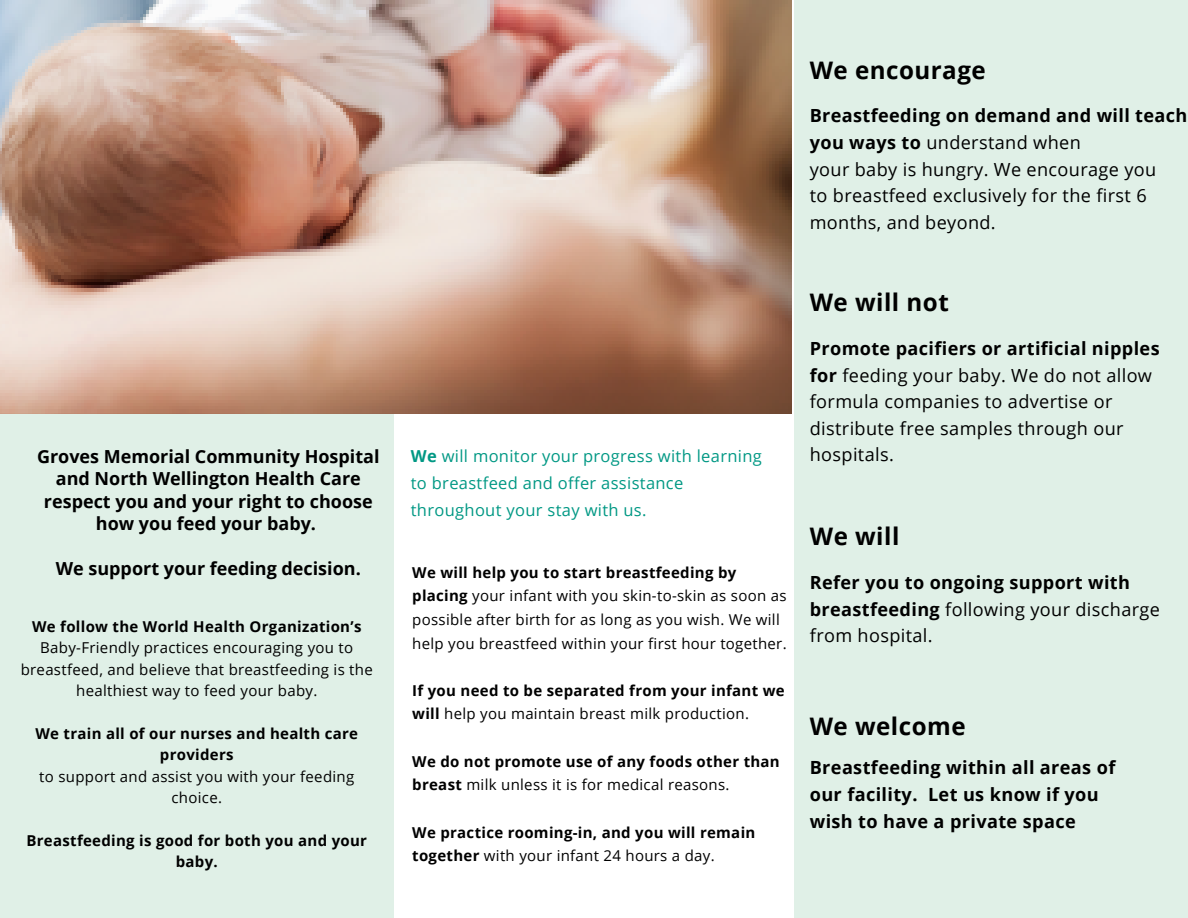
<style>
.page{position:relative;width:1188px;height:918px;background:#e0f0e7}
.page>*{position:absolute;margin:0;border:0;box-sizing:border-box;transform-origin:0 0}
.t1{font:700 24.15px "Open Sans";letter-spacing:.02em;color:#000}
.t2{font:18.15px/26.5px "Open Sans";letter-spacing:.02em;color:#000}
.t3{font:700 18.15px/27px "Open Sans";letter-spacing:.02em;color:#000}
.t4{font:700 18px/22.5px "Open Sans";color:#000;text-align:center}
.t5{font:16.5px/27px "Open Sans";letter-spacing:.02em;color:#009884}
.t6{font:700 15px/23.7px "Open Sans";letter-spacing:.02em;color:#000}
.t7{font:15px/21.3px "Open Sans";letter-spacing:.02em;color:#000;text-align:center}
.s1{font-weight:700}
.s2{font-weight:400}
</style>
<div class="page">
<div style="left:394px;top:0;width:400px;height:918px;background:#fff"></div>
<img style="left:0;top:0;width:792px;height:414px">
<p class="t4" style="left:37px;top:445px;width:344px">Groves Memorial Community Hospital and North Wellington Health Care respect you and your right to choose how you feed your baby.</p>
<p class="t4" style="left:56px;top:557px;width:306px">We support your feeding decision.</p>
<p class="t6" style="left:32px;top:614px;width:331px">We follow the World Health Organization’s</p>
<p class="t7" style="left:21px;top:637px;width:354px">Baby-Friendly practices encouraging you to breastfeed, and believe that breastfeeding is the healthiest way to feed your baby.</p>
<p class="t6" style="left:35px;top:722px;width:324px;line-height:21.3px;text-align:center">We train all of our nurses and health care providers</p>
<p class="t7" style="left:39px;top:765px;width:317px">to support and assist you with your feeding choice.</p>
<p class="t6" style="left:26px;top:829px;width:342px;line-height:21.3px;text-align:center">Breastfeeding is good for both you and your baby.</p>
<p class="t5" style="left:411px;top:442px;width:353px"><span class="s1">We</span> will monitor your progress with learning to breastfeed and offer assistance throughout your stay with us.</p>
<p class="t7" style="left:412px;top:560px;width:376px;line-height:23.7px;text-align:left"><span class="s1">We will help you to start breastfeeding by placing</span> your infant with you skin-to-skin as soon as possible after birth for as long as you wish. We will help you breastfeed within your first hour together.</p>
<p class="t6" style="left:412px;top:678px;width:374px">If you need to be separated from your infant we will <span class="s2">help you maintain breast milk production.</span></p>
<p class="t6" style="left:412px;top:749px;width:369px">We do not promote use of any foods other than breast <span class="s2">milk unless it is for medical reasons.</span></p>
<p class="t6" style="left:412px;top:820px;width:345px">We practice rooming-in, and you will remain together <span class="s2">with your infant 24 hours a day.</span></p>
<h1 class="t1" style="left:810px;top:53px;width:177px">We encourage</h1>
<p class="t2" style="left:810px;top:102px;width:379px"><span class="s1">Breastfeeding on demand and will teach you ways to</span> understand when<br>your baby is hungry. We encourage you<br>to breastfeed exclusively for the first 6 months, and beyond.</p>
<h1 class="t1" style="left:810px;top:285px;width:141px">We will not</h1>
<p class="t2" style="left:810px;top:335px;width:351px"><span class="s1">Promote pacifiers or artificial nipples for</span> feeding your baby. We do not allow formula companies to advertise or distribute free samples through our hospitals.</p>
<h1 class="t1" style="left:810px;top:519px;width:91px">We will</h1>
<p class="t3" style="left:810px;top:569px;width:352px;line-height:26.5px">Refer you to ongoing support with breastfeeding <span class="s2">following your discharge from hospital.</span></p>
<h1 class="t1" style="left:810px;top:709px;width:157px">We welcome</h1>
<p class="t3" style="left:810px;top:754px;width:307px">Breastfeeding within all areas of our facility. Let us know if you wish to have a private space</p>
</div>
